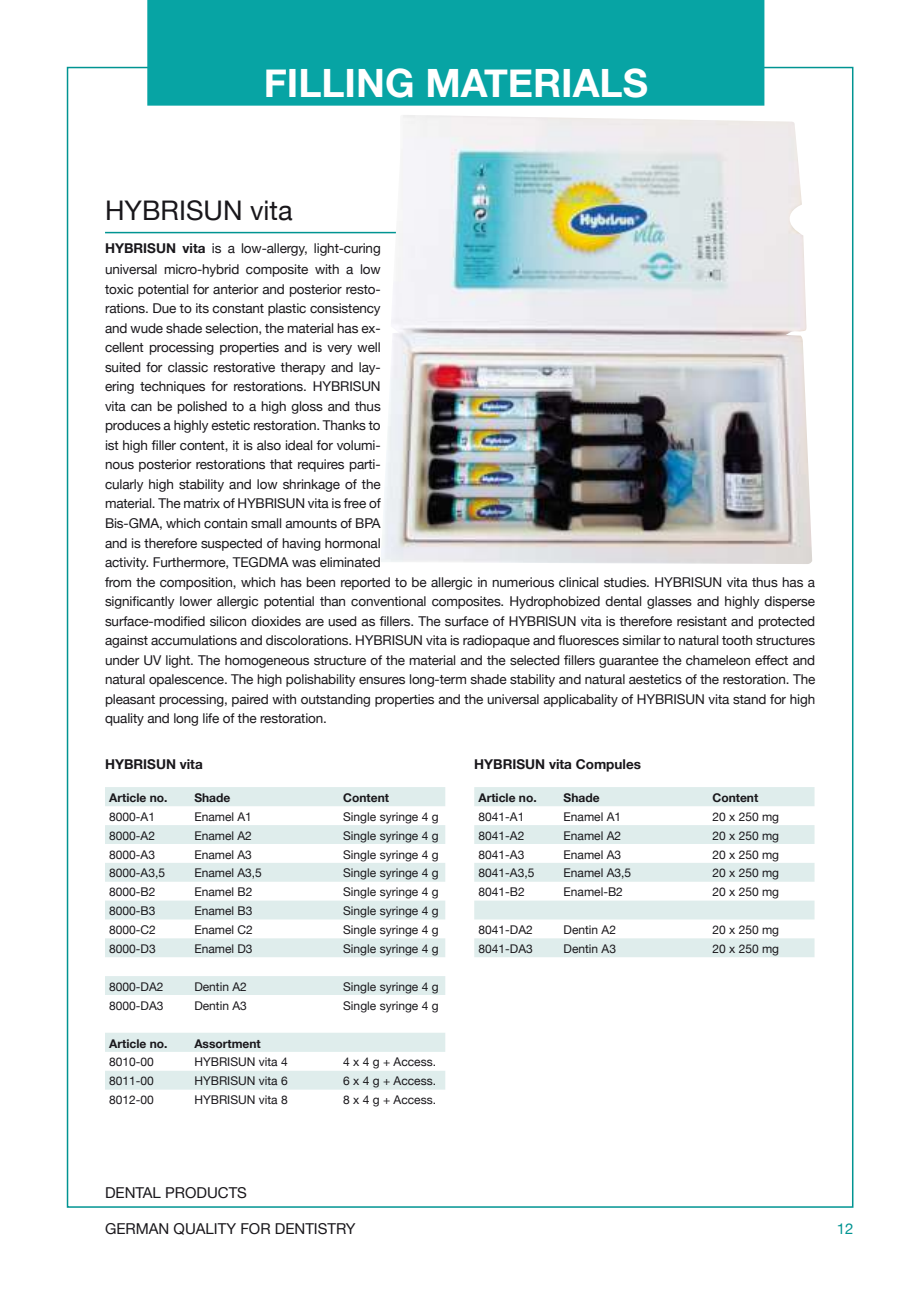
<style>
.page{position:relative;width:906px;height:1289px;background:#fff}
.page>*{position:absolute;margin:0;border:0;box-sizing:border-box;transform-origin:0 0}
.t1{font:700 39px "Helvetica Neue";color:#fff}
.t2{font:27px "Helvetica Neue";color:#19171b}
.t3{font:15px "Helvetica Neue";color:#19171b}
.t4{font:15px "Helvetica Neue";color:#009492}
.t5{font:13.5px/19.5px "Helvetica Neue";letter-spacing:-.01em;color:#19171b}
.t6{font:700 13.5px "Helvetica Neue";color:#19171b}
.t7{font:12px "Helvetica Neue";color:#19171b}
.t8{font:700 12px "Helvetica Neue";color:#19171b}
.s1{font-weight:700}
</style>
<div class="page">
<svg style="left:105px;top:787px;width:340px;height:207px;fill:#dfedec"></svg>
<svg style="left:105px;top:1033px;width:340px;height:56px"></svg>
<svg style="left:474px;top:787px;width:340px;height:170px;fill:#dfedec"></svg>
<div style="left:147px;top:0;width:617px;height:106px;background:#07a4a4"></div>
<hr style="left:105px;top:232px;width:340px;height:1px;background:#009492">
<img style="left:381px;top:115px;width:431px;height:449px">
<h1 class="t1" style="left:264px;top:69px;width:386px">FILLING MATERIALS</h1>
<h2 class="t2" style="left:105px;top:199px;width:189px">HYBRISUN vita</h2>
<p class="t5" style="left:105px;top:239px;width:277px;line-height:21px"><span class="s1">HYBRISUN vita</span> is a low-allergy, light-curing universal micro-hybrid composite with a low</p>
<p class="t5" style="left:105px;top:280px;width:712px">toxic potential for anterior and posterior resto-<br>rations. Due to its constant plastic consistency<br>and wude shade selection, the material has ex-<br>cellent processing properties and is very well<br>suited for classic restorative therapy and lay-<br>ering techniques for restorations. HYBRISUN<br>vita can be polished to a high gloss and thus<br>produces a highly estetic restoration. Thanks to<br>ist high filler content, it is also ideal for volumi-<br>nous posterior restorations that requires parti-<br>cularly high stability and low shrinkage of the<br>material. The matrix of HYBRISUN vita is free of<br>Bis-GMA, which contain small amounts of BPA<br>and is therefore suspected of having hormonal<br>activity. Furthermore, TEGDMA was eliminated<br>from the composition, which has been reported to be allergic in numerious clinical studies. HYBRISUN vita thus has a significantly lower allergic potential than conventional composites. Hydrophobized dental glasses and highly disperse surface-modified silicon dioxides are used as fillers. The surface of HYBRISUN vita is therefore resistant and protected against accumulations and discolorations. HYBRISUN vita is radiopaque and fluoresces similar to natural tooth structures under UV light. The homogeneous structure of the material and the selected fillers guarantee the chameleon effect and natural opalescence. The high polishability ensures long-term shade stability and natural aestetics of the restoration. The pleasant processing, paired with outstanding properties and the universal applicabality of HYBRISUN vita stand for high quality and long life of the restoration.</p>
<p class="t6" style="left:105px;top:759px;width:99px">HYBRISUN vita</p>
<p class="t8" style="left:109px;top:793px;width:60px">Article no.</p>
<p class="t8" style="left:194px;top:793px;width:38px">Shade</p>
<p class="t8" style="left:343px;top:793px;width:47px">Content</p>
<p class="t7" style="left:109px;top:808px;width:47px">8000-A1</p>
<p class="t7" style="left:194px;top:811px;width:59px">Enamel A1</p>
<p class="t7" style="left:343px;top:808px;width:97px">Single syringe 4 g</p>
<p class="t7" style="left:109px;top:826px;width:47px">8000-A2</p>
<p class="t7" style="left:194px;top:830px;width:59px">Enamel A2</p>
<p class="t7" style="left:343px;top:826px;width:97px">Single syringe 4 g</p>
<p class="t7" style="left:109px;top:845px;width:47px">8000-A3</p>
<p class="t7" style="left:194px;top:845px;width:59px">Enamel A3</p>
<p class="t7" style="left:343px;top:845px;width:97px">Single syringe 4 g</p>
<p class="t7" style="left:109px;top:864px;width:57px">8000-A3,5</p>
<p class="t7" style="left:194px;top:864px;width:69px">Enamel A3,5</p>
<p class="t7" style="left:343px;top:864px;width:97px">Single syringe 4 g</p>
<p class="t7" style="left:109px;top:883px;width:48px">8000-B2</p>
<p class="t7" style="left:194px;top:887px;width:60px">Enamel B2</p>
<p class="t7" style="left:343px;top:883px;width:97px">Single syringe 4 g</p>
<p class="t7" style="left:109px;top:902px;width:48px">8000-B3</p>
<p class="t7" style="left:194px;top:902px;width:60px">Enamel B3</p>
<p class="t7" style="left:343px;top:902px;width:97px">Single syringe 4 g</p>
<p class="t7" style="left:109px;top:921px;width:48px">8000-C2</p>
<p class="t7" style="left:194px;top:924px;width:60px">Enamel C2</p>
<p class="t7" style="left:343px;top:921px;width:97px">Single syringe 4 g</p>
<p class="t7" style="left:109px;top:940px;width:48px">8000-D3</p>
<p class="t7" style="left:194px;top:940px;width:60px">Enamel D3</p>
<p class="t7" style="left:343px;top:940px;width:97px">Single syringe 4 g</p>
<p class="t7" style="left:109px;top:977px;width:56px">8000-DA2</p>
<p class="t7" style="left:194px;top:981px;width:54px">Dentin A2</p>
<p class="t7" style="left:343px;top:977px;width:97px">Single syringe 4 g</p>
<p class="t7" style="left:109px;top:996px;width:56px">8000-DA3</p>
<p class="t7" style="left:194px;top:996px;width:54px">Dentin A3</p>
<p class="t7" style="left:343px;top:996px;width:97px">Single syringe 4 g</p>
<p class="t8" style="left:109px;top:1038px;width:60px">Article no.</p>
<p class="t8" style="left:194px;top:1038px;width:68px">Assortment</p>
<p class="t7" style="left:109px;top:1053px;width:46px">8010-00</p>
<p class="t7" style="left:194px;top:1053px;width:95px">HYBRISUN vita 4</p>
<p class="t7" style="left:343px;top:1053px;width:94px">4 x 4 g + Access.</p>
<p class="t7" style="left:109px;top:1072px;width:46px">8011-00</p>
<p class="t7" style="left:194px;top:1072px;width:95px">HYBRISUN vita 6</p>
<p class="t7" style="left:343px;top:1072px;width:94px">6 x 4 g + Access.</p>
<p class="t7" style="left:109px;top:1091px;width:46px">8012-00</p>
<p class="t7" style="left:194px;top:1091px;width:95px">HYBRISUN vita 8</p>
<p class="t7" style="left:343px;top:1091px;width:94px">8 x 4 g + Access.</p>
<p class="t6" style="left:474px;top:759px;width:168px">HYBRISUN vita Compules</p>
<p class="t8" style="left:478px;top:793px;width:60px">Article no.</p>
<p class="t8" style="left:563px;top:793px;width:38px">Shade</p>
<p class="t8" style="left:712px;top:793px;width:47px">Content</p>
<p class="t7" style="left:478px;top:808px;width:47px">8041-A1</p>
<p class="t7" style="left:563px;top:811px;width:59px">Enamel A1</p>
<p class="t7" style="left:712px;top:811px;width:68px">20 x 250 mg</p>
<p class="t7" style="left:478px;top:826px;width:47px">8041-A2</p>
<p class="t7" style="left:563px;top:830px;width:59px">Enamel A2</p>
<p class="t7" style="left:712px;top:830px;width:68px">20 x 250 mg</p>
<p class="t7" style="left:478px;top:845px;width:47px">8041-A3</p>
<p class="t7" style="left:563px;top:845px;width:59px">Enamel A3</p>
<p class="t7" style="left:712px;top:849px;width:68px">20 x 250 mg</p>
<p class="t7" style="left:478px;top:864px;width:57px">8041-A3,5</p>
<p class="t7" style="left:563px;top:864px;width:69px">Enamel A3,5</p>
<p class="t7" style="left:712px;top:868px;width:68px">20 x 250 mg</p>
<p class="t7" style="left:478px;top:883px;width:48px">8041-B2</p>
<p class="t7" style="left:563px;top:887px;width:61px">Enamel-B2</p>
<p class="t7" style="left:712px;top:887px;width:68px">20 x 250 mg</p>
<p class="t7" style="left:478px;top:921px;width:56px">8041-DA2</p>
<p class="t7" style="left:563px;top:924px;width:54px">Dentin A2</p>
<p class="t7" style="left:712px;top:924px;width:68px">20 x 250 mg</p>
<p class="t7" style="left:478px;top:940px;width:56px">8041-DA3</p>
<p class="t7" style="left:563px;top:940px;width:54px">Dentin A3</p>
<p class="t7" style="left:712px;top:943px;width:68px">20 x 250 mg</p>
<p class="t3" style="left:105px;top:1184px;width:143px">DENTAL PRODUCTS</p>
<p class="t3" style="left:105px;top:1220px;width:252px">GERMAN QUALITY FOR DENTISTRY</p>
<p class="t4" style="left:837px;top:1222px;width:18px">12</p>
</div>
